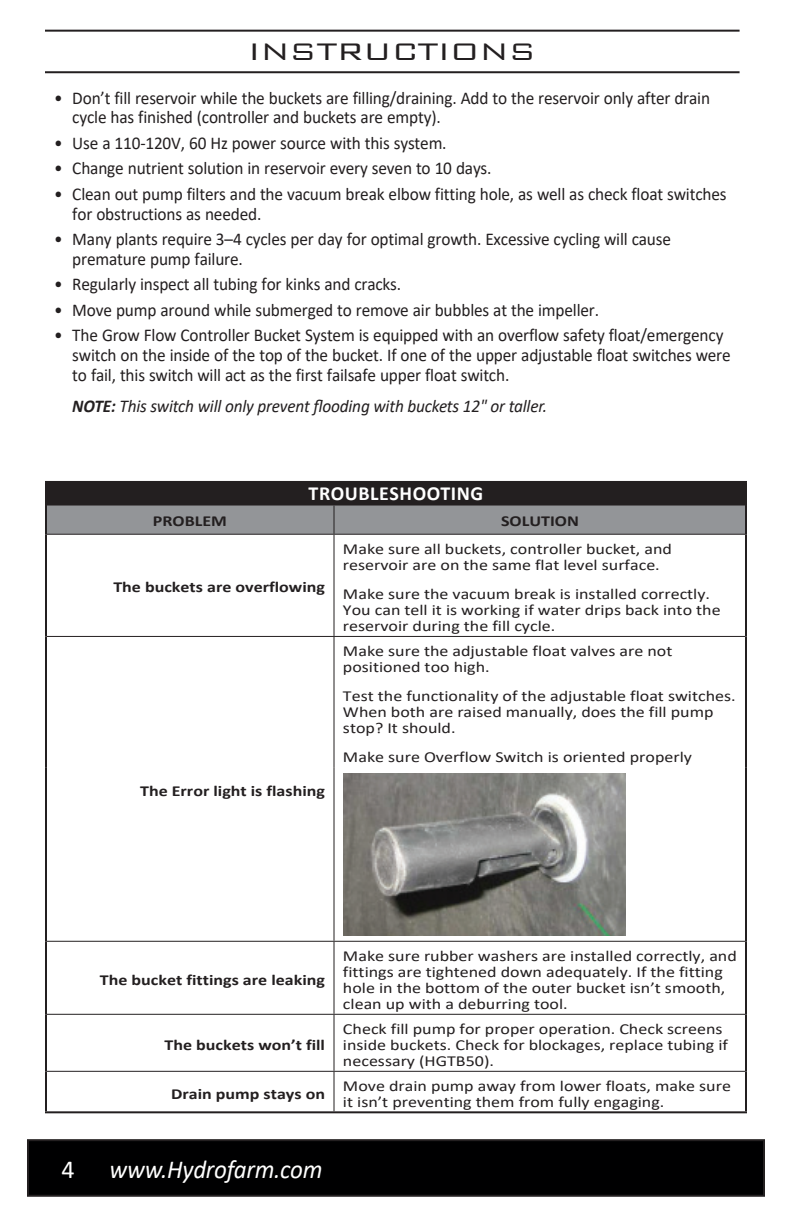
<style>
.page{position:relative;width:792px;height:1224px;background:#fff}
.page>*{position:absolute;margin:0;border:0;box-sizing:border-box;transform-origin:0 0}
.t1{font:300 32px "Bank Gothic BT";letter-spacing:-.01em;color:#231f20;scale:1.1 1}
.t2{font:italic 26px "Calibri";letter-spacing:-.01em;color:#fff;scale:.96 1}
.t3{font:26px "Calibri";color:#fff}
.t4{font:700 20px "Calibri";letter-spacing:.03em;color:#fff}
.t5{font:18px/20px "Calibri";letter-spacing:-.01em;color:#231f20;scale:.96 1}
.t6{font:italic 18px "Calibri";letter-spacing:-.01em;color:#231f20;scale:.96 1}
.t7{font:15.4px/16px "Calibri";color:#231f20;scale:1.18 1}
.t8{font:700 15.4px "Calibri";color:#231f20;scale:1.18 1}
.s1{font-weight:700}
</style>
<div class="page">
<hr style="left:45px;top:30px;width:695px;height:2px;background:#231f20">
<hr style="left:45px;top:71px;width:695px;height:2px;background:#231f20">
<div style="left:28px;top:1140px;width:736px;height:56px;background:#000001"></div>
<div style="left:27px;top:1139px;width:738px;height:58px;border:2px solid #231f20"></div>
<div style="left:46px;top:482px;width:700px;height:23px;background:#231f20"></div>
<svg style="left:47px;top:535px;width:698px;height:576px"></svg>
<svg style="left:47px;top:505px;width:698px;height:29px;background:#8f9194"></svg>
<hr style="left:47px;top:534px;width:287px;height:1px;background:#231f20">
<hr style="left:334px;top:534px;width:411px;height:1px;background:#231f20">
<hr style="left:334px;top:535px;width:1px;height:101px;background:#231f20">
<hr style="left:47px;top:636px;width:287px;height:1px;background:#231f20">
<hr style="left:334px;top:636px;width:411px;height:1px;background:#231f20">
<hr style="left:334px;top:637px;width:1px;height:131px;background:#231f20">
<hr style="left:334px;top:768px;width:1px;height:173px;background:#231f20">
<hr style="left:47px;top:941px;width:287px;height:1px;background:#231f20">
<hr style="left:334px;top:941px;width:411px;height:1px;background:#231f20">
<hr style="left:334px;top:942px;width:1px;height:72px;background:#231f20">
<hr style="left:47px;top:1014px;width:287px;height:1px;background:#231f20">
<hr style="left:334px;top:1014px;width:411px;height:1px;background:#231f20">
<hr style="left:334px;top:1015px;width:1px;height:56px;background:#231f20">
<hr style="left:47px;top:1071px;width:287px;height:1px;background:#231f20">
<hr style="left:334px;top:1071px;width:411px;height:1px;background:#231f20">
<hr style="left:334px;top:1072px;width:1px;height:39px;background:#231f20">
<hr style="left:45px;top:481px;width:289px;height:2px;background:#231f20">
<hr style="left:45px;top:483px;width:2px;height:22px;background:#231f20">
<hr style="left:334px;top:481px;width:413px;height:2px;background:#231f20">
<hr style="left:745px;top:483px;width:2px;height:22px;background:#231f20">
<hr style="left:45px;top:505px;width:2px;height:29px;background:#231f20">
<hr style="left:745px;top:505px;width:2px;height:29px;background:#231f20">
<hr style="left:45px;top:534px;width:2px;height:102px;background:#231f20">
<hr style="left:745px;top:534px;width:2px;height:102px;background:#231f20">
<hr style="left:45px;top:636px;width:2px;height:132px;background:#231f20">
<hr style="left:45px;top:768px;width:2px;height:173px;background:#231f20">
<hr style="left:745px;top:636px;width:2px;height:132px;background:#231f20">
<hr style="left:745px;top:768px;width:2px;height:173px;background:#231f20">
<hr style="left:45px;top:941px;width:2px;height:73px;background:#231f20">
<hr style="left:745px;top:941px;width:2px;height:73px;background:#231f20">
<hr style="left:45px;top:1014px;width:2px;height:57px;background:#231f20">
<hr style="left:745px;top:1014px;width:2px;height:57px;background:#231f20">
<hr style="left:45px;top:1071px;width:2px;height:40px;background:#231f20">
<hr style="left:745px;top:1071px;width:2px;height:40px;background:#231f20">
<hr style="left:45px;top:1111px;width:289px;height:2px;background:#231f20">
<hr style="left:334px;top:1111px;width:413px;height:2px;background:#231f20">
<img style="left:343px;top:774px;width:282px;height:162px">
<h1 class="t1" style="left:248px;top:35px;width:263px">INSTRUCTIONS</h1>
<p class="t5" style="left:72px;top:87px;width:666px;text-indent:-18px">• Don’t fill reservoir while the buckets are filling/draining. Add to the reservoir only after drain cycle has finished (controller and buckets are empty).</p>
<p class="t5" style="left:54px;top:132px;width:410px">• Use a 110-120V, 60 Hz power source with this system.</p>
<p class="t5" style="left:54px;top:158px;width:457px">• Change nutrient solution in reservoir every seven to 10 days.</p>
<p class="t5" style="left:72px;top:183px;width:683px;text-indent:-18px">• Clean out pump filters and the vacuum break elbow fitting hole, as well as check float switches for obstructions as needed.</p>
<p class="t5" style="left:72px;top:229px;width:625px;text-indent:-18px">• Many plants require 3–4 cycles per day for optimal growth. Excessive cycling will cause premature pump failure.</p>
<p class="t5" style="left:54px;top:274px;width:363px">• Regularly inspect all tubing for kinks and cracks.</p>
<p class="t5" style="left:54px;top:299px;width:569px">• Move pump around while submerged to remove air bubbles at the impeller.</p>
<p class="t5" style="left:72px;top:325px;width:687px;text-indent:-18px">• The Grow Flow Controller Bucket System is equipped with an overflow safety float/emergency switch on the inside of the top of the bucket. If one of the upper adjustable float switches were to fail, this switch will act as the first failsafe upper float switch.</p>
<p class="t6" style="left:72px;top:394px;width:496px"><span class="s1">NOTE:</span> This switch will only prevent flooding with buckets 12" or taller.</p>
<p class="t4" style="left:309px;top:479px;width:176px">TROUBLESHOOTING</p>
<p class="t8" style="left:153px;top:510px;width:64px">PROBLEM</p>
<p class="t8" style="left:501px;top:510px;width:67px">SOLUTION</p>
<p class="t8" style="left:113px;top:576px;width:181px">The buckets are overflowing</p>
<p class="t8" style="left:140px;top:780px;width:158px">The Error light is flashing</p>
<p class="t7" style="left:343px;top:540px;width:280px">Make sure all buckets, controller bucket, and reservoir are on the same flat level surface.</p>
<p class="t7" style="left:343px;top:585px;width:322px">Make sure the vacuum break is installed correctly.<br>You can tell it is working if water drips back into the reservoir during the fill cycle.</p>
<p class="t7" style="left:343px;top:642px;width:281px">Make sure the adjustable float valves are not positioned too high.</p>
<p class="t7" style="left:343px;top:687px;width:334px">Test the functionality of the adjustable float switches.<br>When both are raised manually, does the fill pump stop? It should.</p>
<p class="t7" style="left:343px;top:749px;width:297px">Make sure Overflow Switch is oriented properly</p>
<p class="t8" style="left:100px;top:969px;width:192px">The bucket fittings are leaking</p>
<p class="t8" style="left:165px;top:1034px;width:137px">The buckets won’t fill</p>
<p class="t7" style="left:343px;top:947px;width:335px">Make sure rubber washers are installed correctly, and fittings are tightened down adequately. If the fitting hole in the bottom of the outer bucket isn’t smooth, clean up with a deburring tool.</p>
<p class="t7" style="left:343px;top:1020px;width:328px">Check fill pump for proper operation. Check screens inside buckets. Check for blockages, replace tubing if necessary (HGTB50).</p>
<p class="t8" style="left:171px;top:1083px;width:132px">Drain pump stays on</p>
<p class="t7" style="left:343px;top:1077px;width:330px">Move drain pump away from lower floats, make sure it isn’t preventing them from fully engaging.</p>
<h2 class="t3" style="left:61px;top:1151px;width:15px">4</h2>
<h2 class="t2" style="left:109px;top:1151px;width:223px">www.Hydrofarm.com</h2>
</div>
